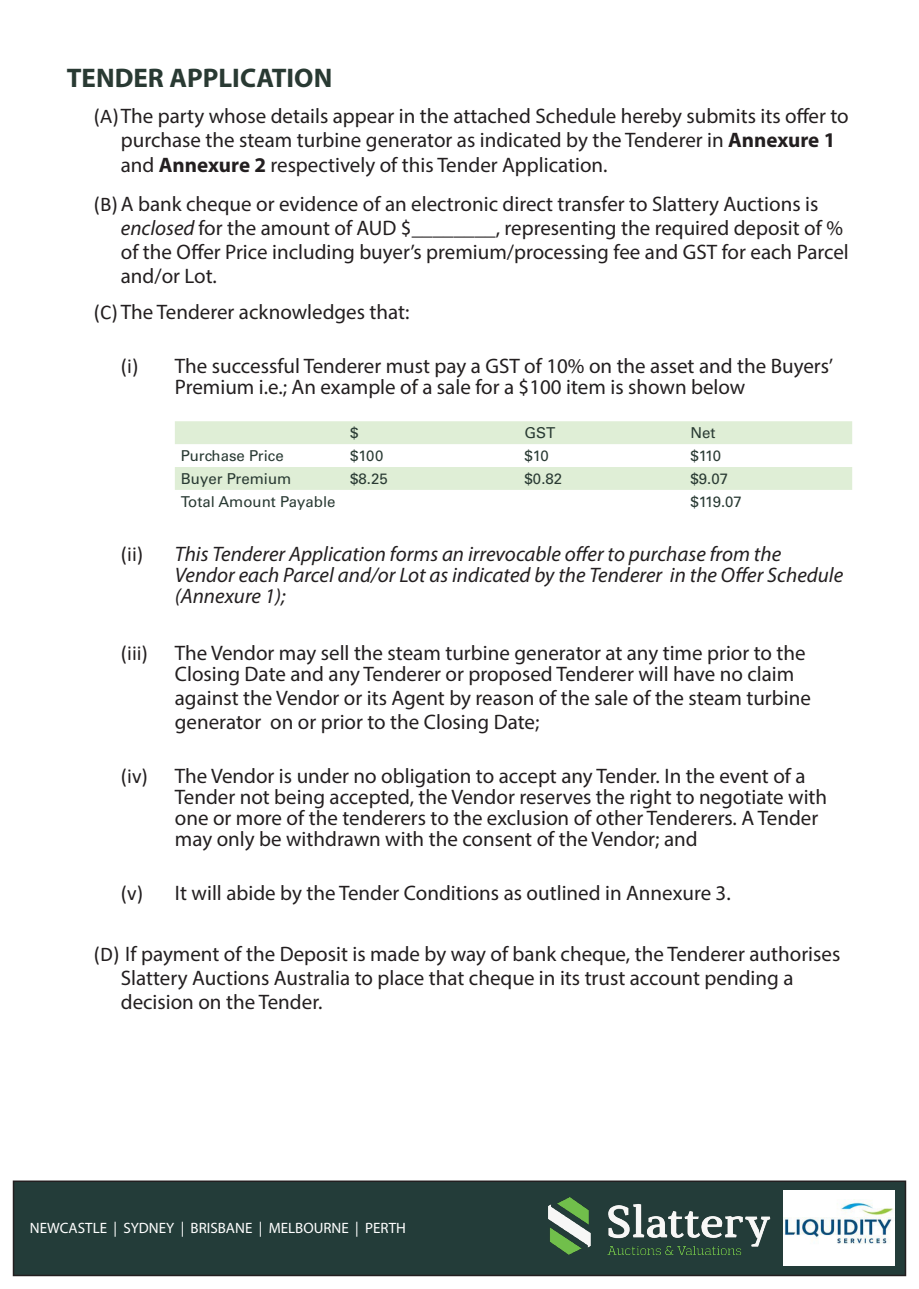
<style>
.page{position:relative;width:919px;height:1289px;background:#fff}
.page>*{position:absolute;margin:0;border:0;box-sizing:border-box;transform-origin:0 0}
.Heading_1{font:700 27px "Myriad Pro";color:#293a33}
.t1{font:21px/24.2px "Myriad Pro";color:#231f20}
.t2{font:italic 21px/21px "Myriad Pro";color:#231f20}
.t3{font:21px "Calibri";color:#231f20}
.Sub_Heading_Body_Cop{font:15px "Univers LT Std";color:#293a33}
.t4{font:15px "Myriad Pro";color:#fff}
.s1{font-family:"Calibri"}
.s2{font-weight:700}
.s3{font-style:italic}
.s4{font-family:"Calibri";font-style:normal}
</style>
<div class="page">
<svg style="left:175px;top:421px;width:677px;height:69px"></svg>
<div style="left:14px;top:1181px;width:891px;height:94px;background:#233c39"></div>
<div style="left:13px;top:1180px;width:893px;height:96px;border:2px solid #231f20"></div>
<img style="left:548px;top:1197px;width:223px;height:56px">
<img style="left:783px;top:1190px;width:111px;height:75px">
<p class="Heading_1" style="left:67px;top:60px;width:267px">TENDER APPLICATION</p>
<p class="t1" style="left:121px;top:104px;width:729px;text-indent:-27px"><span class="s1">(A)</span>The party whose details appear in the attached Schedule hereby submits its offer to purchase the steam turbine generator as indicated by the Tenderer in <span class="s2">Annexure 1 </span>and <span class="s2">Annexure 2</span> respectively of this Tender Application.</p>
<p class="t1" style="left:121px;top:191px;width:729px;text-indent:-27px"><span class="s1">(B)</span>A bank cheque or evidence of an electronic direct transfer to Slattery Auctions is <span class="s3">enclosed</span> for the amount of AUD $________, representing the required deposit of % of the Offer Price including buyer’s premium/processing fee and GST for each Parcel and/or Lot.</p>
<p class="t1" style="left:94px;top:300px;width:317px"><span class="s1">(C)</span> The Tenderer acknowledges that:</p>
<p class="t1" style="left:175px;top:355px;width:659px;line-height:21px;text-indent:-54px"><span class="s1">(i)</span> The successful Tenderer must pay a GST of 10% on the asset and the Buyers’<br>Premium i.e.; An example of a sale for a $100 item is shown below</p>
<p class="Sub_Heading_Body_Cop" style="left:350px;top:424px;width:10px">$</p>
<p class="Sub_Heading_Body_Cop" style="left:524px;top:424px;width:32px">GST</p>
<p class="Sub_Heading_Body_Cop" style="left:690px;top:424px;width:27px">Net</p>
<p class="Sub_Heading_Body_Cop" style="left:181px;top:447px;width:104px">Purchase Price</p>
<p class="Sub_Heading_Body_Cop" style="left:350px;top:447px;width:35px">$100</p>
<p class="Sub_Heading_Body_Cop" style="left:524px;top:447px;width:26px">$10</p>
<p class="Sub_Heading_Body_Cop" style="left:690px;top:447px;width:32px">$110</p>
<p class="Sub_Heading_Body_Cop" style="left:181px;top:469px;width:112px">Buyer Premium</p>
<p class="Sub_Heading_Body_Cop" style="left:350px;top:469px;width:39px">$8.25</p>
<p class="Sub_Heading_Body_Cop" style="left:524px;top:469px;width:39px">$0.82</p>
<p class="Sub_Heading_Body_Cop" style="left:690px;top:469px;width:39px">$9.07</p>
<p class="Sub_Heading_Body_Cop" style="left:181px;top:492px;width:156px">Total Amount Payable</p>
<p class="Sub_Heading_Body_Cop" style="left:690px;top:492px;width:53px">$119.07</p>
<p class="t2" style="left:175px;top:543px;width:670px;text-indent:-54px"><span class="s4">(ii)</span> This Tenderer Application forms an irrevocable offer to purchase from the<br>Vendor each Parcel and/or Lot as indicated by the Tenderer in the Offer Schedule (Annexure 1);</p>
<p class="t3" style="left:121px;top:638px;width:29px">(iii)</p>
<p class="t1" style="left:175px;top:642px;width:632px;line-height:21px">The Vendor may sell the steam turbine generator at any time prior to the<br>Closing Date and any Tenderer or proposed Tenderer will have no claim</p>
<p class="t1" style="left:175px;top:685px;width:637px">against the Vendor or its Agent by reason of the sale of the steam turbine generator on or prior to the Closing Date;</p>
<p class="t1" style="left:175px;top:765px;width:653px;line-height:21px;text-indent:-54px"><span class="s1">(iv)</span> The Vendor is under no obligation to accept any Tender. In the event of a Tender not being accepted, the Vendor reserves the right to negotiate with one or more of the tenderers to the exclusion of other Tenderers. A Tender may only be withdrawn with the consent of the Vendor; and</p>
<p class="t1" style="left:121px;top:881px;width:611px"><span class="s1">(v)</span> It will abide by the Tender Conditions as outlined in Annexure 3.</p>
<p class="t1" style="left:121px;top:941px;width:721px;text-indent:-27px"><span class="s1">(D)</span> If payment of the Deposit is made by way of bank cheque, the Tenderer authorises<br>Slattery Auctions Australia to place that cheque in its trust account pending a decision on the Tender.</p>
<p class="t4" style="left:30px;top:1218px;width:377px">NEWCASTLE | SYDNEY | BRISBANE | MELBOURNE | PERTH</p>
</div>
